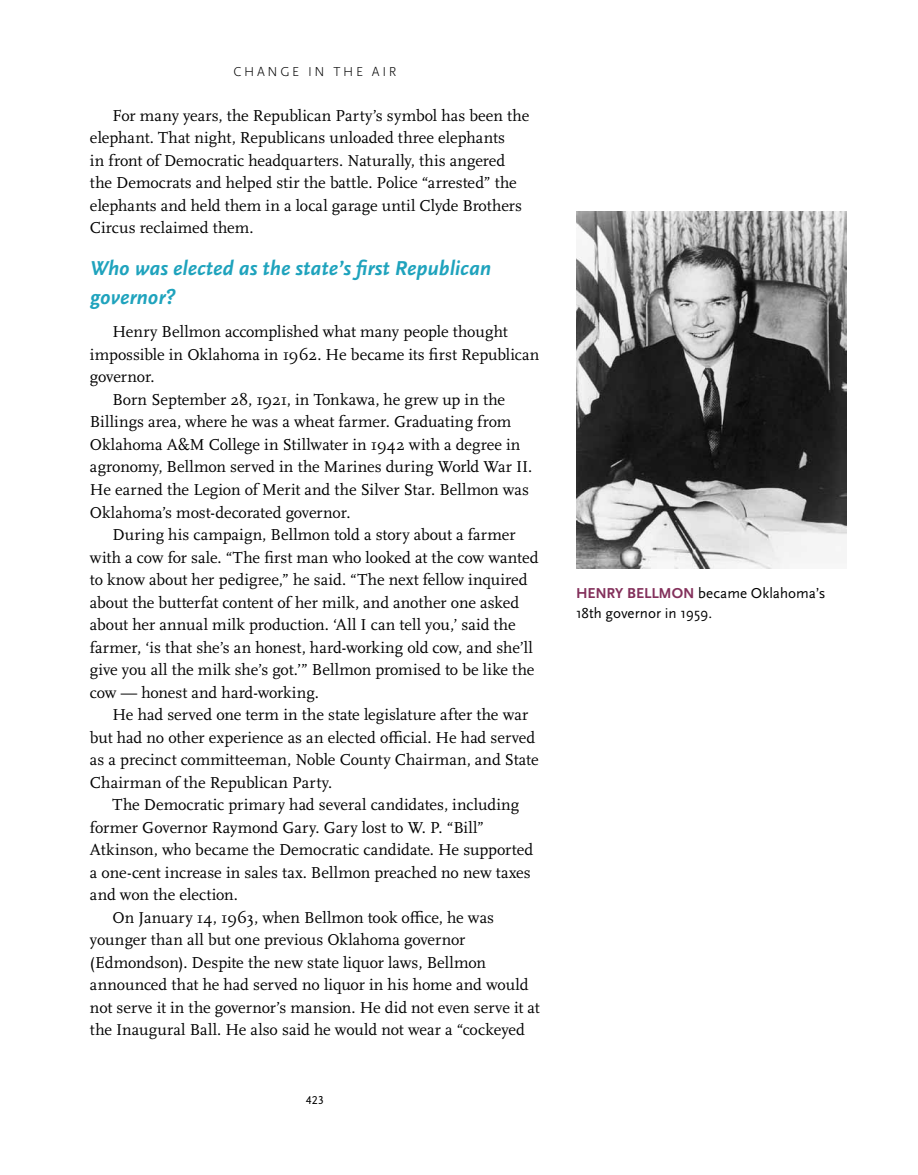
<style>
.page{position:relative;width:918px;height:1175px;background:#fff}
.page>*{position:absolute;margin:0;border:0;box-sizing:border-box;transform-origin:0 0}
.t1{font:italic 700 21px/28.5px "Scala Sans OT";color:#1fa3bd}
.t2{font:16.5px/22.5px "Scala OT";color:#000}
.t3{font:15px/19.5px "Scala Sans OT";color:#000}
.t4{font:700 15px "Scala Sans OT";color:#83305b}
.t5{font:300 13.5px "Scala Sans OT";letter-spacing:.195em;color:#000}
.t6{font:12px "Scala Sans OT";color:#000}
</style>
<div class="page">
<img style="left:576px;top:212px;width:270px;height:357px">
<p class="t5" style="left:233px;top:64px;width:165px">CHANGE IN THE AIR</p>
<p class="t2" style="left:90px;top:104px;width:441px;text-indent:23px">For many years, the Republican Party’s symbol has been the elephant. That night, Republicans unloaded three elephants<br>in front of Democratic headquarters. Naturally, this angered the Democrats and helped stir the battle. Police “arrested” the elephants and held them in a local garage until Clyde Brothers Circus reclaimed them.</p>
<p class="t1" style="left:90px;top:254px;width:403px">Who was elected as the state’s first Republican governor?</p>
<p class="t2" style="left:112px;top:321px;width:397px">Henry Bellmon accomplished what many people thought</p>
<p class="t2" style="left:90px;top:344px;width:451px">impossible in Oklahoma in 1962. He became its first Republican</p>
<p class="t2" style="left:90px;top:366px;width:66px">governor.</p>
<p class="t2" style="left:112px;top:389px;width:394px">Born September 28, 1921, in Tonkawa, he grew up in the</p>
<p class="t2" style="left:90px;top:411px;width:423px">Billings area, where he was a wheat farmer. Graduating from</p>
<p class="t2" style="left:90px;top:434px;width:432px">Oklahoma A&amp;M College in Stillwater in 1942 with a degree in</p>
<p class="t2" style="left:90px;top:456px;width:444px">agronomy, Bellmon served in the Marines during World War II.</p>
<p class="t2" style="left:90px;top:479px;width:441px">He earned the Legion of Merit and the Silver Star. Bellmon was</p>
<p class="t2" style="left:90px;top:501px;width:262px">Oklahoma’s most-decorated governor.</p>
<p class="t2" style="left:112px;top:524px;width:405px">During his campaign, Bellmon told a story about a farmer</p>
<p class="t2" style="left:90px;top:546px;width:450px">with a cow for sale. “The first man who looked at the cow wanted</p>
<p class="t2" style="left:90px;top:569px;width:439px">to know about her pedigree,” he said. “The next fellow inquired</p>
<p class="t2" style="left:90px;top:591px;width:431px">about the butterfat content of her milk, and another one asked</p>
<p class="t2" style="left:90px;top:614px;width:427px">about her annual milk production. ‘All I can tell you,’ said the</p>
<p class="t2" style="left:90px;top:636px;width:444px">farmer, ‘is that she’s an honest, hard-working old cow, and she’ll</p>
<p class="t2" style="left:90px;top:659px;width:446px">give you all the milk she’s got.’” Bellmon promised to be like the</p>
<p class="t2" style="left:90px;top:681px;width:230px">cow — honest and hard-working.</p>
<p class="t2" style="left:112px;top:704px;width:417px">He had served one term in the state legislature after the war</p>
<p class="t2" style="left:90px;top:726px;width:447px">but had no other experience as an elected official. He had served</p>
<p class="t2" style="left:90px;top:749px;width:450px">as a precinct committeeman, Noble County Chairman, and State</p>
<p class="t2" style="left:90px;top:771px;width:244px">Chairman of the Republican Party.</p>
<p class="t2" style="left:112px;top:794px;width:408px">The Democratic primary had several candidates, including</p>
<p class="t2" style="left:90px;top:816px;width:396px">former Governor Raymond Gary. Gary lost to W. P. “Bill”</p>
<p class="t2" style="left:90px;top:839px;width:445px">Atkinson, who became the Democratic candidate. He supported</p>
<p class="t2" style="left:90px;top:861px;width:442px">a one-cent increase in sales tax. Bellmon preached no new taxes</p>
<p class="t2" style="left:90px;top:884px;width:150px">and won the election.</p>
<p class="t2" style="left:112px;top:906px;width:383px">On January 14, 1963, when Bellmon took office, he was</p>
<p class="t2" style="left:90px;top:929px;width:377px">younger than all but one previous Oklahoma governor</p>
<p class="t2" style="left:90px;top:951px;width:398px">(Edmondson). Despite the new state liquor laws, Bellmon</p>
<p class="t2" style="left:90px;top:974px;width:440px">announced that he had served no liquor in his home and would</p>
<p class="t2" style="left:90px;top:996px;width:451px">not serve it in the governor’s mansion. He did not even serve it at</p>
<p class="t2" style="left:90px;top:1019px;width:437px">the Inaugural Ball. He also said he would not wear a “cockeyed</p>
<p class="t6" style="left:306px;top:1094px;width:19px">423</p>
<p class="t3" style="left:576px;top:584px;width:251px;text-indent:122px">became Oklahoma’s<br>18th governor in 1959.</p>
<p class="t4" style="left:576px;top:585px;width:22px">HENR</p>
<p class="t4" style="left:615px;top:585px;width:32px">Y BELLMON</p>
</div>
